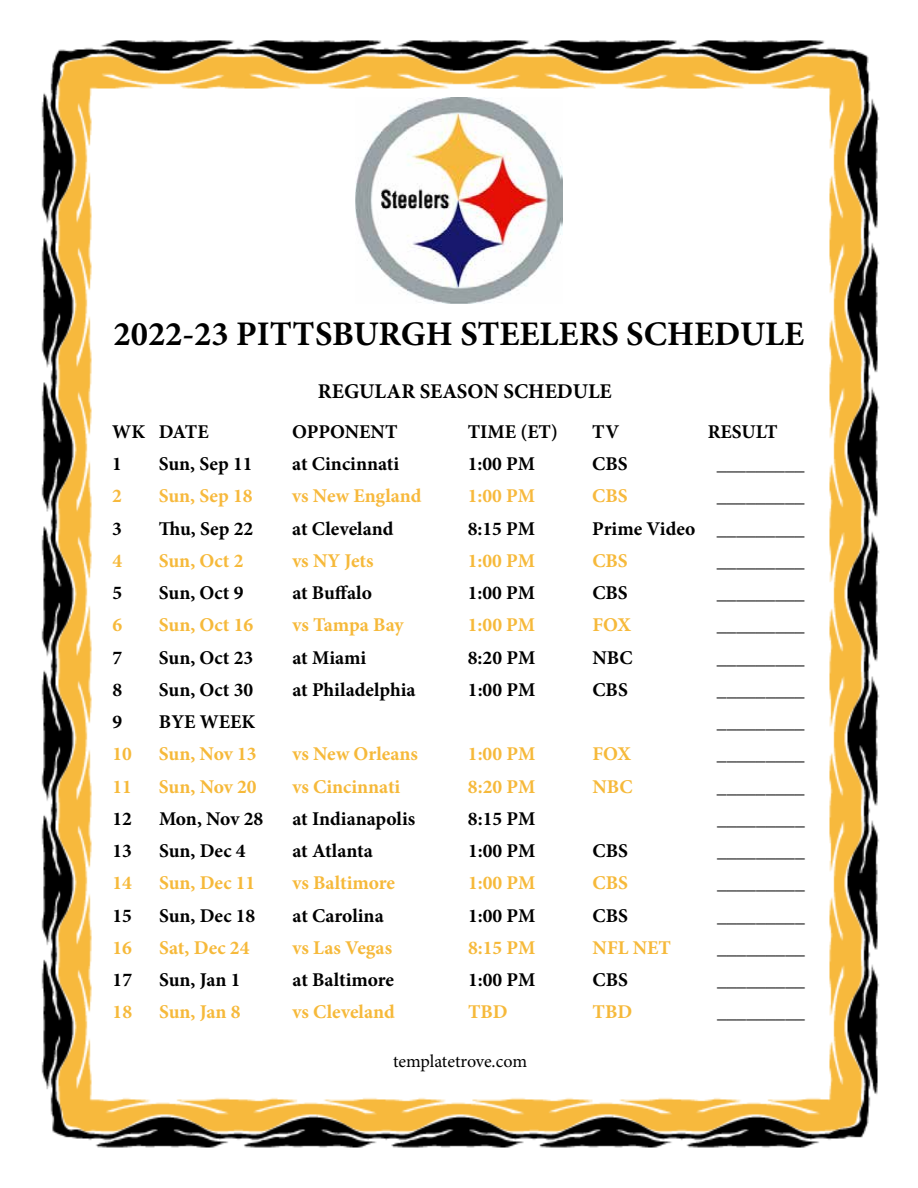
<style>
.page{position:relative;width:918px;height:1188px;background:#fff}
.page>*{position:absolute;margin:0;border:0;box-sizing:border-box;transform-origin:0 0}
.t1{font:700 34.5px "Minion Pro";color:#000}
.t2{font:700 21px "Minion Pro";color:#000}
.t3{font:700 19.5px "Minion Pro";color:#000}
.t4{font:700 19.5px "Minion Pro";color:#f6b93a}
.t5{font:700 19.5px "Minion Pro";color:#f7b93d}
.t6{font:18px "Minion Pro";letter-spacing:-.005em;color:#000}
</style>
<div class="page">
<img style="left:41px;top:40px;width:839px;height:1108px">
<img style="left:356px;top:97px;width:207px;height:207px">
<h1 class="t1" style="left:114px;top:309px;width:692px">2022-23 PITTSBURGH STEELERS SCHEDULE</h1>
<p class="t2" style="left:318px;top:377px;width:295px">REGULAR SEASON SCHEDULE</p>
<p class="t3" style="left:112px;top:418px;width:98px">WK DATE</p>
<p class="t3" style="left:292px;top:418px;width:107px">OPPONENT</p>
<p class="t3" style="left:468px;top:418px;width:92px">TIME (ET)</p>
<p class="t3" style="left:592px;top:418px;width:28px">TV</p>
<p class="t3" style="left:708px;top:418px;width:71px">RESULT</p>
<p class="t3" style="left:112px;top:450px;width:11px">1</p>
<p class="t3" style="left:159px;top:450px;width:95px">Sun, Sep 11</p>
<p class="t3" style="left:292px;top:450px;width:108px">at Cincinnati</p>
<p class="t3" style="left:468px;top:450px;width:69px">1:00 PM</p>
<p class="t3" style="left:592px;top:450px;width:37px">CBS</p>
<p class="t3" style="left:717px;top:450px;width:89px">_________</p>
<p class="t5" style="left:112px;top:482px;width:11px">2</p>
<p class="t5" style="left:159px;top:482px;width:95px">Sun, Sep 18</p>
<p class="t5" style="left:292px;top:482px;width:131px">vs New England</p>
<p class="t5" style="left:468px;top:482px;width:69px">1:00 PM</p>
<p class="t5" style="left:592px;top:482px;width:37px">CBS</p>
<p class="t3" style="left:717px;top:482px;width:89px">_________</p>
<p class="t3" style="left:112px;top:515px;width:11px">3</p>
<p class="t3" style="left:159px;top:515px;width:96px">Thu, Sep 22</p>
<p class="t3" style="left:292px;top:515px;width:103px">at Cleveland</p>
<p class="t3" style="left:468px;top:515px;width:69px">8:15 PM</p>
<p class="t3" style="left:592px;top:515px;width:214px">Prime Video _________</p>
<p class="t4" style="left:112px;top:547px;width:11px">4</p>
<p class="t4" style="left:159px;top:547px;width:86px">Sun, Oct 2</p>
<p class="t4" style="left:292px;top:547px;width:83px">vs NY Jets</p>
<p class="t4" style="left:468px;top:547px;width:69px">1:00 PM</p>
<p class="t4" style="left:592px;top:547px;width:37px">CBS</p>
<p class="t3" style="left:717px;top:547px;width:89px">_________</p>
<p class="t3" style="left:112px;top:579px;width:11px">5</p>
<p class="t3" style="left:159px;top:579px;width:86px">Sun, Oct 9</p>
<p class="t3" style="left:292px;top:579px;width:81px">at Buffalo</p>
<p class="t3" style="left:468px;top:579px;width:69px">1:00 PM</p>
<p class="t3" style="left:592px;top:579px;width:37px">CBS</p>
<p class="t3" style="left:717px;top:579px;width:89px">_________</p>
<p class="t4" style="left:112px;top:611px;width:11px">6</p>
<p class="t4" style="left:159px;top:611px;width:96px">Sun, Oct 16</p>
<p class="t4" style="left:292px;top:611px;width:113px">vs Tampa Bay</p>
<p class="t4" style="left:468px;top:611px;width:69px">1:00 PM</p>
<p class="t4" style="left:592px;top:611px;width:40px">FOX</p>
<p class="t3" style="left:717px;top:611px;width:89px">_________</p>
<p class="t3" style="left:112px;top:644px;width:11px">7</p>
<p class="t3" style="left:159px;top:644px;width:96px">Sun, Oct 23</p>
<p class="t3" style="left:292px;top:644px;width:75px">at Miami</p>
<p class="t3" style="left:468px;top:644px;width:69px">8:20 PM</p>
<p class="t3" style="left:592px;top:644px;width:42px">NBC</p>
<p class="t3" style="left:717px;top:644px;width:89px">_________</p>
<p class="t3" style="left:112px;top:676px;width:11px">8</p>
<p class="t3" style="left:159px;top:676px;width:96px">Sun, Oct 30</p>
<p class="t3" style="left:292px;top:676px;width:125px">at Philadelphia</p>
<p class="t3" style="left:468px;top:676px;width:69px">1:00 PM</p>
<p class="t3" style="left:592px;top:676px;width:37px">CBS</p>
<p class="t3" style="left:717px;top:676px;width:89px">_________</p>
<p class="t3" style="left:112px;top:708px;width:11px">9</p>
<p class="t3" style="left:159px;top:708px;width:98px">BYE WEEK</p>
<p class="t3" style="left:717px;top:708px;width:89px">_________</p>
<p class="t4" style="left:112px;top:740px;width:21px">10</p>
<p class="t4" style="left:159px;top:740px;width:99px">Sun, Nov 13</p>
<p class="t4" style="left:292px;top:740px;width:127px">vs New Orleans</p>
<p class="t4" style="left:468px;top:740px;width:69px">1:00 PM</p>
<p class="t4" style="left:592px;top:740px;width:40px">FOX</p>
<p class="t3" style="left:717px;top:740px;width:89px">_________</p>
<p class="t4" style="left:112px;top:773px;width:21px">11</p>
<p class="t4" style="left:159px;top:773px;width:99px">Sun, Nov 20</p>
<p class="t4" style="left:292px;top:773px;width:109px">vs Cincinnati</p>
<p class="t4" style="left:468px;top:773px;width:69px">8:20 PM</p>
<p class="t4" style="left:592px;top:773px;width:42px">NBC</p>
<p class="t3" style="left:717px;top:773px;width:89px">_________</p>
<p class="t3" style="left:112px;top:805px;width:21px">12</p>
<p class="t3" style="left:159px;top:805px;width:106px">Mon, Nov 28</p>
<p class="t3" style="left:292px;top:805px;width:124px">at Indianapolis</p>
<p class="t3" style="left:468px;top:805px;width:69px">8:15 PM</p>
<p class="t3" style="left:717px;top:805px;width:89px">_________</p>
<p class="t3" style="left:113px;top:837px;width:21px">13</p>
<p class="t3" style="left:159px;top:837px;width:88px">Sun, Dec 4</p>
<p class="t3" style="left:293px;top:837px;width:82px">at Atlanta</p>
<p class="t3" style="left:468px;top:837px;width:69px">1:00 PM</p>
<p class="t3" style="left:593px;top:837px;width:37px">CBS</p>
<p class="t3" style="left:717px;top:837px;width:89px">_________</p>
<p class="t4" style="left:113px;top:870px;width:21px">14</p>
<p class="t4" style="left:159px;top:870px;width:98px">Sun, Dec 11</p>
<p class="t4" style="left:293px;top:870px;width:104px">vs Baltimore</p>
<p class="t4" style="left:468px;top:870px;width:69px">1:00 PM</p>
<p class="t4" style="left:593px;top:870px;width:37px">CBS</p>
<p class="t3" style="left:717px;top:870px;width:89px">_________</p>
<p class="t3" style="left:113px;top:902px;width:21px">15</p>
<p class="t3" style="left:159px;top:902px;width:98px">Sun, Dec 18</p>
<p class="t3" style="left:293px;top:902px;width:93px">at Carolina</p>
<p class="t3" style="left:468px;top:902px;width:69px">1:00 PM</p>
<p class="t3" style="left:593px;top:902px;width:37px">CBS</p>
<p class="t3" style="left:717px;top:902px;width:89px">_________</p>
<p class="t4" style="left:113px;top:934px;width:21px">16</p>
<p class="t4" style="left:159px;top:934px;width:92px">Sat, Dec 24</p>
<p class="t4" style="left:293px;top:934px;width:101px">vs Las Vegas</p>
<p class="t4" style="left:468px;top:934px;width:69px">8:15 PM</p>
<p class="t4" style="left:593px;top:934px;width:80px">NFL NET</p>
<p class="t3" style="left:717px;top:934px;width:89px">_________</p>
<p class="t3" style="left:113px;top:966px;width:21px">17</p>
<p class="t3" style="left:159px;top:966px;width:83px">Sun, Jan 1</p>
<p class="t3" style="left:293px;top:966px;width:103px">at Baltimore</p>
<p class="t3" style="left:468px;top:966px;width:69px">1:00 PM</p>
<p class="t3" style="left:593px;top:966px;width:37px">CBS</p>
<p class="t3" style="left:717px;top:966px;width:89px">_________</p>
<p class="t4" style="left:113px;top:999px;width:21px">18</p>
<p class="t4" style="left:159px;top:999px;width:83px">Sun, Jan 8</p>
<p class="t4" style="left:293px;top:999px;width:104px">vs Cleveland</p>
<p class="t4" style="left:468px;top:999px;width:41px">TBD</p>
<p class="t4" style="left:593px;top:999px;width:41px">TBD</p>
<p class="t3" style="left:717px;top:999px;width:89px">_________</p>
<p class="t6" style="left:393px;top:1049px;width:136px">templatetrove.com</p>
</div>
